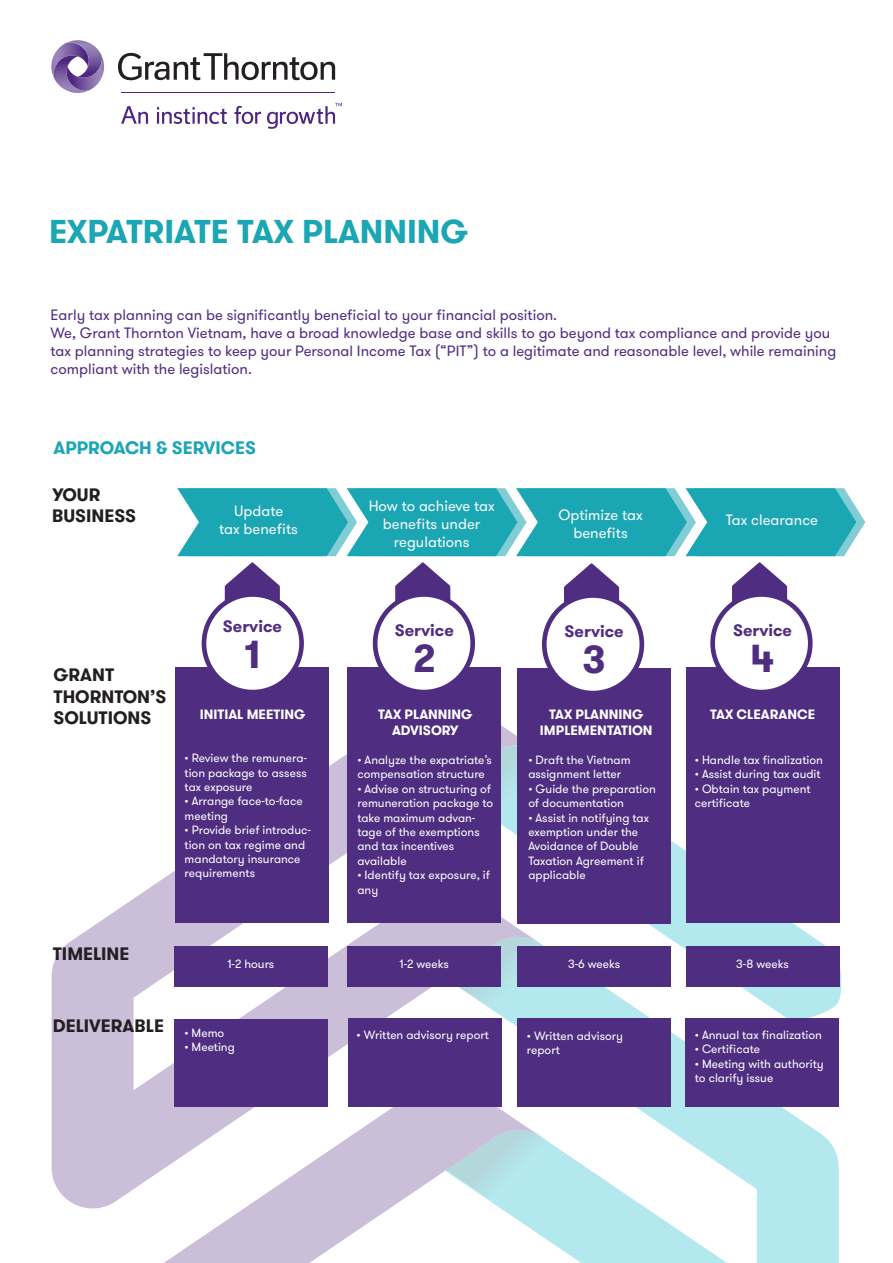
<style>
.page{position:relative;width:893px;height:1263px;background:#fff}
.page>*{position:absolute;margin:0;border:0;box-sizing:border-box;transform-origin:0 0}
.t1{font:700 39px "GT Walsheim Pro";color:#4f2d80}
.t2{font:700 33px "GT Walsheim Pro";color:#1ba6b4}
.t3{font:700 18px/21.6px "GT Walsheim Pro";color:#231f20}
.t4{font:700 18px "GT Walsheim Pro";color:#1ba6b4}
.t5{font:700 16.5px "GT Walsheim Pro";color:#4f2d80}
.t6{font:15px/18px "GT Walsheim Pro";color:#4f2d80}
.t7{font:15px/18px "GT Walsheim Pro";color:#f9fafa;text-align:center}
.t8{font:700 13.5px/16.2px "GT Walsheim Pro";color:#fff;text-align:center}
.t9{font:12px/14.4px "GT Walsheim Pro";color:#fff}
</style>
<div class="page">
<svg style="left:541px;top:743px;width:301px;height:520px;fill:#b3e9ee"></svg>
<svg style="left:541px;top:978px;width:216px;height:211px"></svg>
<svg style="left:541px;top:937px;width:41px;height:81px"></svg>
<svg style="left:541px;top:1128px;width:41px;height:94px"></svg>
<svg style="left:52px;top:693px;width:489px;height:570px"></svg>
<div style="left:174px;top:946px;width:154px;height:41px;background:#4f2d80"></div>
<svg style="left:118px;top:53px;width:217px;height:27px"></svg>
<svg style="left:51px;top:40px;width:54px;height:53px"></svg>
<svg style="left:121px;top:106px;width:27px;height:18px"></svg>
<svg style="left:157px;top:107px;width:70px;height:17px"></svg>
<svg style="left:235px;top:106px;width:26px;height:18px"></svg>
<svg style="left:267px;top:103px;width:75px;height:26px"></svg>
<hr style="left:122px;top:93px;width:213px;height:1px;background:#4e2582">
<svg style="left:177px;top:488px;width:688px;height:68px;background:#32afbb"></svg>
<div style="left:176px;top:667px;width:153px;height:256px;background:#4f2d80"></div>
<div style="left:347px;top:667px;width:154px;height:256px;background:#4f2d80"></div>
<div style="left:517px;top:668px;width:154px;height:255px;background:#4f2d80"></div>
<div style="left:686px;top:667px;width:153px;height:256px;background:#4f2d80"></div>
<div style="left:347px;top:946px;width:154px;height:41px;background:#4f2d80"></div>
<div style="left:517px;top:946px;width:154px;height:41px;background:#4f2d80"></div>
<div style="left:686px;top:946px;width:153px;height:41px;background:#4f2d80"></div>
<svg style="left:202px;top:562px;width:102px;height:128px"></svg>
<svg style="left:373px;top:562px;width:102px;height:128px"></svg>
<svg style="left:542px;top:563px;width:102px;height:128px"></svg>
<svg style="left:710px;top:562px;width:103px;height:128px"></svg>
<div style="left:174px;top:1019px;width:154px;height:88px;background:#4f2d80"></div>
<div style="left:348px;top:1018px;width:154px;height:89px;background:#4f2d80"></div>
<div style="left:518px;top:1018px;width:153px;height:89px;background:#4f2d80"></div>
<div style="left:685px;top:1018px;width:154px;height:88px;background:#4f2d80"></div>
<h2 class="t2" style="left:49px;top:210px;width:421px">EXPATRIATE TAX PLANNING</h2>
<p class="t6" style="left:50px;top:307px;width:787px">Early tax planning can be significantly beneficial to your financial position.<br>We, Grant Thornton Vietnam, have a broad knowledge base and skills to go beyond tax compliance and provide you tax planning strategies to keep your Personal Income Tax (“PIT”) to a legitimate and reasonable level, while remaining compliant with the legislation.</p>
<h3 class="t4" style="left:53px;top:436px;width:204px">APPROACH &amp; SERVICES</h3>
<h3 class="t3" style="left:52px;top:484px;width:86px">YOUR<br>BUSINESS</h3>
<p class="t7" style="left:219px;top:502px;width:80px">Update<br>tax benefits</p>
<p class="t7" style="left:369px;top:497px;width:127px">How to achieve tax benefits under regulations</p>
<p class="t7" style="left:558px;top:506px;width:86px">Optimize tax benefits</p>
<p class="t7" style="left:726px;top:511px;width:94px">Tax clearance</p>
<h3 class="t3" style="left:53px;top:664px;width:114px">GRANT<br>THORNTON’S<br>SOLUTIONS</h3>
<h3 class="t5" style="left:223px;top:616px;width:61px">Service</h3>
<h1 class="t1" style="left:245px;top:629px;width:17px">1</h1>
<p class="t8" style="left:200px;top:706px;width:107px">INITIAL MEETING</p>
<p class="t9" style="left:185px;top:751px;width:124px;text-align:justify">• Review the remunera&shy;tion package to assess tax exposure</p>
<p class="t9" style="left:185px;top:794px;width:120px">• Arrange face-to-face meeting</p>
<p class="t9" style="left:185px;top:823px;width:128px">• Provide brief introduc&shy;tion on tax regime and mandatory insurance requirements</p>
<h3 class="t5" style="left:395px;top:620px;width:61px">Service</h3>
<h1 class="t1" style="left:413px;top:633px;width:24px">2</h1>
<p class="t8" style="left:378px;top:706px;width:96px">TAX PLANNING<br>ADVISORY</p>
<p class="t9" style="left:357px;top:753px;width:136px">• Analyze the expatriate’s compensation structure</p>
<p class="t9" style="left:357px;top:782px;width:137px">• Advise on structuring of remuneration package to take maximum advan&shy;tage of the exemptions and tax incentives available</p>
<p class="t9" style="left:357px;top:868px;width:134px">• Identify tax exposure, if any</p>
<h3 class="t5" style="left:565px;top:621px;width:61px">Service</h3>
<h1 class="t1" style="left:582px;top:634px;width:25px">3</h1>
<p class="t8" style="left:540px;top:706px;width:114px">TAX PLANNING<br>IMPLEMENTATION</p>
<p class="t9" style="left:528px;top:753px;width:104px">• Draft the Vietnam assignment letter</p>
<p class="t9" style="left:528px;top:782px;width:129px">• Guide the preparation of documentation</p>
<p class="t9" style="left:528px;top:810px;width:122px">• Assist in notifying tax exemption under the<br>Avoidance of Double<br>Taxation Agreement if applicable</p>
<h3 class="t5" style="left:733px;top:620px;width:61px">Service</h3>
<h1 class="t1" style="left:751px;top:633px;width:25px">4</h1>
<p class="t8" style="left:710px;top:706px;width:107px">TAX CLEARANCE</p>
<p class="t9" style="left:695px;top:753px;width:130px">• Handle tax finalization</p>
<p class="t9" style="left:695px;top:767px;width:127px">• Assist during tax audit</p>
<p class="t9" style="left:695px;top:782px;width:117px">• Obtain tax payment certificate</p>
<h3 class="t3" style="left:53px;top:943px;width:78px">TIMELINE</h3>
<p class="t9" style="left:227px;top:956px;width:48px">1-2 hours</p>
<p class="t9" style="left:400px;top:956px;width:51px">1-2 weeks</p>
<p class="t9" style="left:568px;top:956px;width:54px">3-6 weeks</p>
<p class="t9" style="left:736px;top:956px;width:54px">3-8 weeks</p>
<h3 class="t3" style="left:53px;top:1015px;width:113px">DELIVERABLE</h3>
<p class="t9" style="left:184px;top:1026px;width:41px">• Memo</p>
<p class="t9" style="left:184px;top:1040px;width:52px">• Meeting</p>
<p class="t9" style="left:357px;top:1028px;width:134px">• Written advisory report</p>
<p class="t9" style="left:527px;top:1028px;width:98px">• Written advisory report</p>
<p class="t9" style="left:695px;top:1028px;width:128px">• Annual tax finalization</p>
<p class="t9" style="left:695px;top:1042px;width:67px">• Certificate</p>
<p class="t9" style="left:695px;top:1056px;width:130px">• Meeting with authority to clarify issue</p>
</div>
